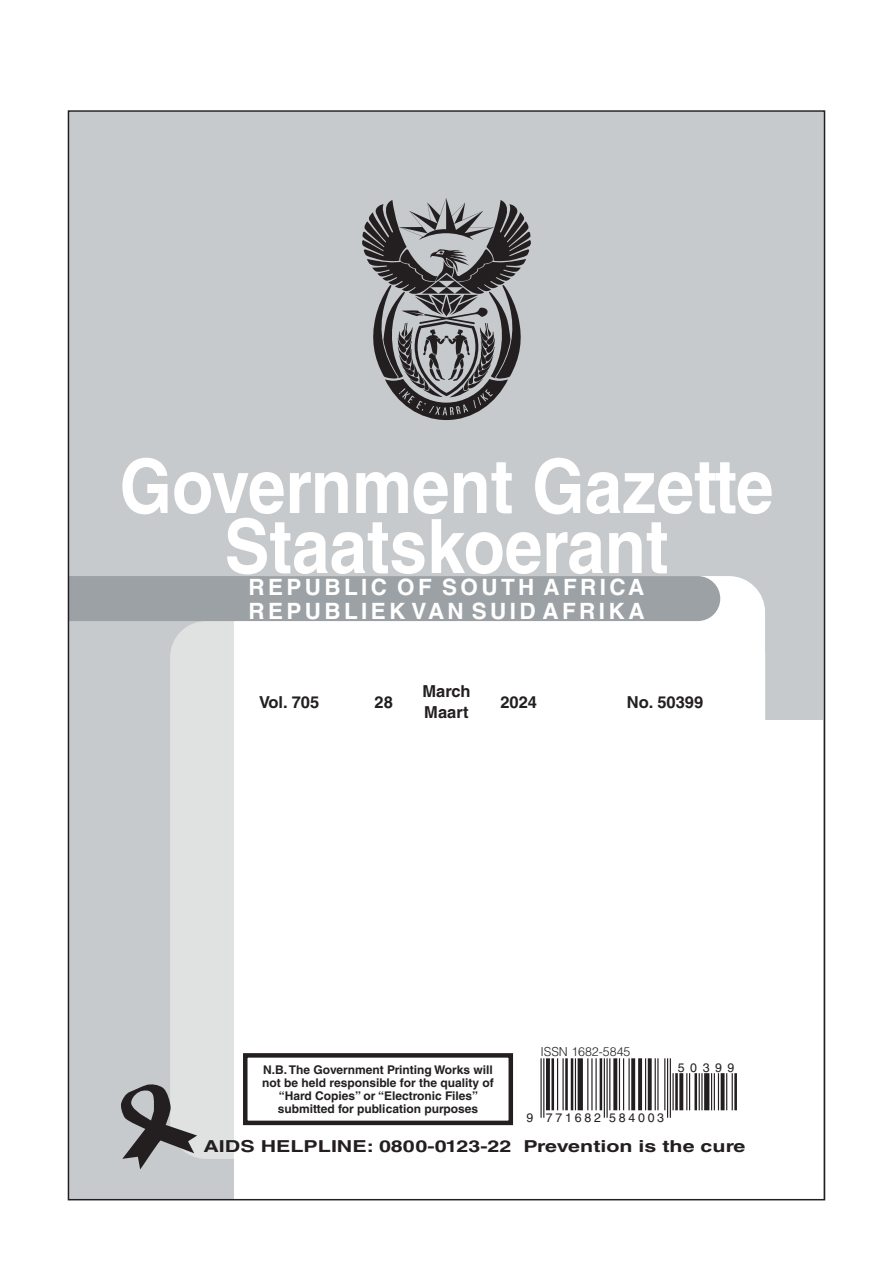
<style>
.page{position:relative;width:893px;height:1263px;background:#fff}
.page>*{position:absolute;margin:0;border:0;box-sizing:border-box;transform-origin:0 0}
.t1{font:700 75px/60px "Helvetica LT Std";color:#fff;text-align:center;scale:.9 1}
.t2{font:700 22.5px/24px "Helvetica LT Std";letter-spacing:.15em;color:#fff}
.t3{font:700 16.5px "Helvetica LT Std";color:#231f20;scale:1.3 1}
.t4{font:700 16.5px/21px "Helvetica LT Std";color:#231f20}
.t5{font:12.3px "Helvetica LT Std";letter-spacing:.22em;color:#231f20}
.t6{font:300 12.3px "Helvetica";color:#231f20}
.t7{font:700 12px/12.8px "Helvetica LT Std";color:#231f20;text-align:center}
</style>
<div class="page">
<div style="left:69px;top:112px;width:755px;height:1088px;background:#c7cacc"></div>
<div style="left:170px;top:621px;width:595px;height:538px;background:#e0e2e1;border-radius:36px"></div>
<div style="left:234px;top:720px;width:588px;height:480px;background:#fff"></div>
<div style="left:234px;top:576px;width:531px;height:583px;background:#fff;border-radius:36px"></div>
<div style="left:71px;top:576px;width:649px;height:45px;background:#9ba1a4"></div>
<div style="left:243px;top:1053px;width:270px;height:72px;border:4px solid #231f20"></div>
<svg style="left:121px;top:1084px;width:76px;height:85px"></svg>
<svg style="left:362px;top:198px;width:169px;height:222px"></svg>
<hr style="left:540px;top:1058px;width:2px;height:60px;background:#231f20">
<hr style="left:543px;top:1058px;width:1px;height:60px;background:#231f20">
<svg style="left:546px;top:1058px;width:4px;height:52px"></svg>
<hr style="left:551px;top:1058px;width:3px;height:52px;background:#231f20">
<hr style="left:557px;top:1058px;width:1px;height:52px;background:#231f20">
<hr style="left:562px;top:1058px;width:2px;height:52px;background:#231f20">
<hr style="left:565px;top:1058px;width:3px;height:52px;background:#231f20">
<hr style="left:571px;top:1058px;width:2px;height:52px;background:#231f20">
<hr style="left:575px;top:1058px;width:1px;height:52px;background:#231f20">
<div style="left:578px;top:1058px;width:5px;height:52px;background:#231f20"></div>
<hr style="left:587px;top:1058px;width:1px;height:52px;background:#231f20">
<hr style="left:591px;top:1058px;width:2px;height:52px;background:#231f20">
<hr style="left:595px;top:1058px;width:2px;height:52px;background:#231f20">
<hr style="left:600px;top:1058px;width:2px;height:52px;background:#231f20">
<hr style="left:604px;top:1058px;width:1px;height:60px;background:#231f20">
<hr style="left:606px;top:1058px;width:2px;height:60px;background:#231f20">
<hr style="left:609px;top:1058px;width:1px;height:52px;background:#231f20">
<svg style="left:613px;top:1058px;width:4px;height:52px"></svg>
<hr style="left:619px;top:1058px;width:1px;height:52px;background:#231f20">
<hr style="left:623px;top:1058px;width:1px;height:52px;background:#231f20">
<hr style="left:628px;top:1058px;width:2px;height:52px;background:#231f20">
<svg style="left:631px;top:1058px;width:4px;height:52px"></svg>
<svg style="left:638px;top:1058px;width:4px;height:52px"></svg>
<hr style="left:645px;top:1058px;width:1px;height:52px;background:#231f20">
<svg style="left:648px;top:1058px;width:4px;height:52px"></svg>
<hr style="left:655px;top:1058px;width:1px;height:52px;background:#231f20">
<hr style="left:657px;top:1058px;width:2px;height:52px;background:#231f20">
<hr style="left:664px;top:1058px;width:1px;height:52px;background:#231f20">
<hr style="left:667px;top:1058px;width:1px;height:60px;background:#231f20">
<hr style="left:670px;top:1058px;width:1px;height:60px;background:#231f20">
<hr style="left:672px;top:1073px;width:2px;height:37px;background:#231f20">
<hr style="left:675px;top:1073px;width:3px;height:37px;background:#231f20">
<svg style="left:679px;top:1073px;width:4px;height:37px"></svg>
<hr style="left:686px;top:1073px;width:1px;height:37px;background:#231f20">
<hr style="left:689px;top:1073px;width:1px;height:37px;background:#231f20">
<hr style="left:694px;top:1073px;width:3px;height:37px;background:#231f20">
<hr style="left:699px;top:1073px;width:1px;height:37px;background:#231f20">
<hr style="left:701px;top:1073px;width:2px;height:37px;background:#231f20">
<div style="left:704px;top:1073px;width:5px;height:37px;background:#231f20"></div>
<hr style="left:711px;top:1073px;width:1px;height:37px;background:#231f20">
<hr style="left:714px;top:1073px;width:1px;height:37px;background:#231f20">
<hr style="left:718px;top:1073px;width:1px;height:37px;background:#231f20">
<svg style="left:721px;top:1073px;width:4px;height:37px"></svg>
<hr style="left:726px;top:1073px;width:1px;height:37px;background:#231f20">
<hr style="left:732px;top:1073px;width:1px;height:37px;background:#231f20">
<hr style="left:734px;top:1073px;width:3px;height:37px;background:#231f20">
<h1 class="t1" style="left:119px;top:455px;width:728px">Government Gazette<br>Staatskoerant</h1>
<h2 class="t2" style="left:248px;top:574px;width:398px">REPUBLIC OF SOUTH AFRICA<br>REPUBLIEK VAN SUID AFRIKA</h2>
<h3 class="t4" style="left:259px;top:691px;width:62px">Vol. 705</h3>
<h3 class="t4" style="left:375px;top:691px;width:20px">28</h3>
<h3 class="t4" style="left:422px;top:681px;width:50px">March<br>Maart</h3>
<h3 class="t4" style="left:500px;top:691px;width:38px">2024</h3>
<h3 class="t4" style="left:627px;top:691px;width:78px">No. 50399</h3>
<p class="t6" style="left:540px;top:1041px;width:92px">ISSN 1682-5845</p>
<p class="t5" style="left:678px;top:1060px;width:58px">50399</p>
<p class="t7" style="left:262px;top:1063px;width:233px">N.B. The Government Printing Works will not be held responsible for the quality of “Hard Copies” or “Electronic Files” submitted for publication purposes</p>
<h3 class="t3" style="left:203px;top:1136px;width:418px">AIDS HELPLINE: 0800-0123-22 Prevention is the cure</h3>
<p class="t5" style="left:527px;top:1110px;width:139px">9 771682 584003</p>
</div>
